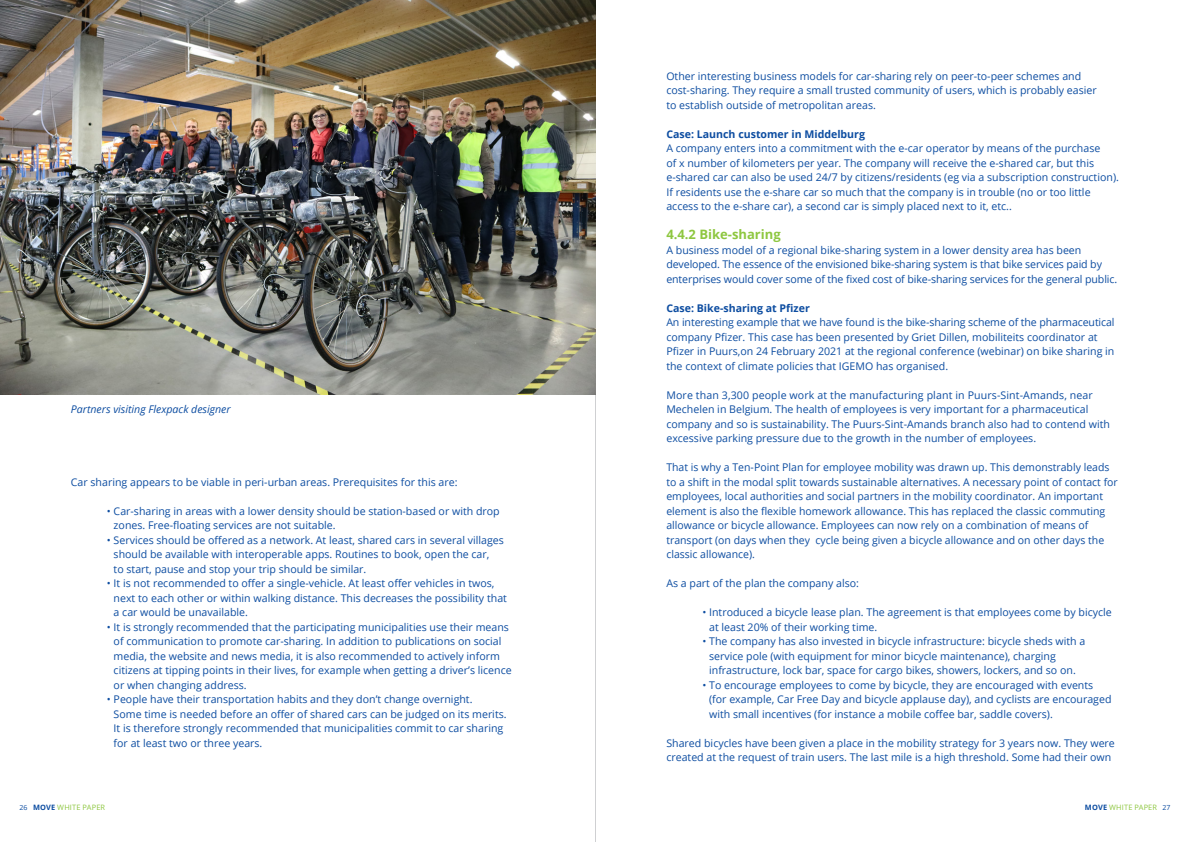
<style>
.page{position:relative;width:1191px;height:842px;background:#fff}
.page>*{position:absolute;margin:0;border:0;box-sizing:border-box;transform-origin:0 0}
.TUSSENKOP{font:700 13px "Open Sans";color:#8ec740}
.BODY_BLAUW{font:10.6px/14.5px "Open Sans";color:#0d4da1}
.BODY_BLAUW-2{font:700 10.6px "Open Sans";color:#0d4da1}
.cursief{font:italic 10.6px "Open Sans";color:#0d4da1}
.t1{font:7.4px "Open Sans";letter-spacing:.025em;color:#8ec740}
.s1{font-size:7px;color:#0d4da1}
.s2{font-weight:700;color:#0d4da1}
</style>
<div class="page">
<hr style="left:595px;top:0;width:1px;height:842px;background:#cfd0d2">
<img style="left:0;top:0;width:595px;height:394px">
<p class="cursief" style="left:71px;top:402px;width:161px">Partners visiting Flexpack designer</p>
<p class="BODY_BLAUW" style="left:71px;top:474px;width:388px">Car sharing appears to be viable in peri-urban areas. Prerequisites for this are:</p>
<p class="BODY_BLAUW" style="left:114px;top:503px;width:387px;text-indent:-7px">• Car-sharing in areas with a lower density should be station-based or with drop zones. Free-floating services are not suitable.</p>
<p class="BODY_BLAUW" style="left:114px;top:532px;width:392px;text-indent:-7px">• Services should be offered as a network. At least, shared cars in several villages should be available with interoperable apps. Routines to book, open the car,<br>to start, pause and stop your trip should be similar.</p>
<p class="BODY_BLAUW" style="left:114px;top:576px;width:395px;text-indent:-7px">• It is not recommended to offer a single-vehicle. At least offer vehicles in twos, next to each other or within walking distance. This decreases the possibility that a car would be unavailable.</p>
<p class="BODY_BLAUW" style="left:114px;top:619px;width:399px;text-indent:-7px">• It is strongly recommended that the participating municipalities use their means of communication to promote car-sharing. In addition to publications on social media, the website and news media, it is also recommended to actively inform citizens at tipping points in their lives, for example when getting a driver’s licence or when changing address.</p>
<p class="BODY_BLAUW" style="left:114px;top:692px;width:394px;text-indent:-7px">• People have their transportation habits and they don’t change overnight.<br>Some time is needed before an offer of shared cars can be judged on its merits.<br>It is therefore strongly recommended that municipalities commit to car sharing for at least two or three years.</p>
<p class="BODY_BLAUW" style="left:666px;top:68px;width:432px">Other interesting business models for car-sharing rely on peer-to-peer schemes and cost-sharing. They require a small trusted community of users, which is probably easier to establish outside of metropolitan areas.</p>
<p class="BODY_BLAUW-2" style="left:666px;top:126px;width:200px">Case: Launch customer in Middelburg</p>
<p class="BODY_BLAUW" style="left:666px;top:141px;width:454px">A company enters into a commitment with the e-car operator by means of the purchase<br>of x number of kilometers per year. The company will receive the e-shared car, but this e-shared car can also be used 24/7 by citizens/residents (eg via a subscription construction).</p>
<p class="BODY_BLAUW" style="left:666px;top:184px;width:426px">If residents use the e-share car so much that the company is in trouble (no or too little access to the e-share car), a second car is simply placed next to it, etc..</p>
<p class="TUSSENKOP" style="left:666px;top:225px;width:116px">4.4.2 Bike-sharing</p>
<p class="BODY_BLAUW" style="left:666px;top:242px;width:452px">A business model of a regional bike-sharing system in a lower density area has been developed. The essence of the envisioned bike-sharing system is that bike services paid by enterprises would cover some of the fixed cost of bike-sharing services for the general public.</p>
<p class="BODY_BLAUW-2" style="left:666px;top:300px;width:145px">Case: Bike-sharing at Pfizer</p>
<p class="BODY_BLAUW" style="left:666px;top:315px;width:450px">An interesting example that we have found is the bike-sharing scheme of the pharmaceutical company Pfizer. This case has been presented by Griet Dillen, mobiliteits coordinator at Pfizer in Puurs,on 24 February 2021 at the regional conference (webinar) on bike sharing in the context of climate policies that IGEMO has organised.</p>
<p class="BODY_BLAUW" style="left:666px;top:387px;width:445px">More than 3,300 people work at the manufacturing plant in Puurs-Sint-Amands, near Mechelen in Belgium. The health of employees is very important for a pharmaceutical company and so is sustainability. The Puurs-Sint-Amands branch also had to contend with excessive parking pressure due to the growth in the number of employees.</p>
<p class="BODY_BLAUW" style="left:666px;top:460px;width:453px">That is why a Ten-Point Plan for employee mobility was drawn up. This demonstrably leads to a shift in the modal split towards sustainable alternatives. A necessary point of contact for employees, local authorities and social partners in the mobility coordinator. An important element is also the flexible homework allowance. This has replaced the classic commuting allowance or bicycle allowance. Employees can now rely on a combination of means of transport (on days when they cycle being given a bicycle allowance and on other days the classic allowance).</p>
<p class="BODY_BLAUW" style="left:666px;top:576px;width:194px">As a part of the plan the company also:</p>
<p class="BODY_BLAUW" style="left:709px;top:605px;width:404px;text-indent:-7px">• Introduced a bicycle lease plan. The agreement is that employees come by bicycle at least 20% of their working time.</p>
<p class="BODY_BLAUW" style="left:709px;top:634px;width:378px;text-indent:-7px">• The company has also invested in bicycle infrastructure: bicycle sheds with a service pole (with equipment for minor bicycle maintenance), charging infrastructure, lock bar, space for cargo bikes, showers, lockers, and so on.</p>
<p class="BODY_BLAUW" style="left:709px;top:677px;width:404px;text-indent:-7px">• To encourage employees to come by bicycle, they are encouraged with events (for example, Car Free Day and bicycle applause day), and cyclists are encouraged with small incentives (for instance a mobile coffee bar, saddle covers).</p>
<p class="BODY_BLAUW" style="left:666px;top:735px;width:450px">Shared bicycles have been given a place in the mobility strategy for 3 years now. They were created at the request of train users. The last mile is a high threshold. Some had their own</p>
<p class="t1" style="left:19px;top:802px;width:87px"><span class="s1">26</span> <span class="s2">MOVE</span> WHITE PAPER</p>
<p class="t1" style="left:1085px;top:802px;width:87px"><span class="s2">MOVE</span> WHITE PAPER <span class="s1">27</span></p>
</div>
